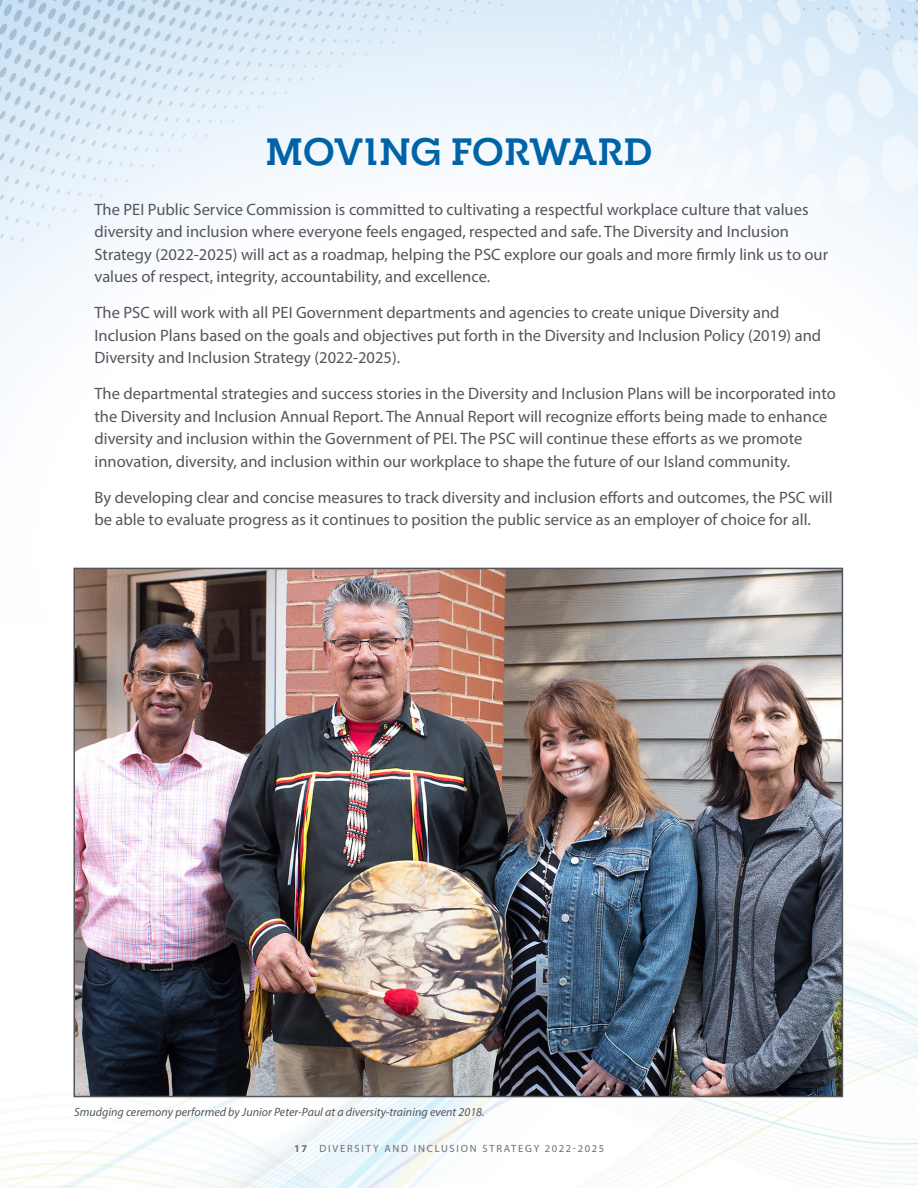
<style>
.page{position:relative;width:918px;height:1188px;background:#fff}
.page>*{position:absolute;margin:0;border:0;box-sizing:border-box;transform-origin:0 0}
.t1{font:700 37.5px "RNS Camelia";letter-spacing:-.02em;color:#0163a7}
.t2{font:16.5px/22.5px "Myriad Pro";color:#54555a}
.t3{font:italic 12px "Myriad Pro";color:#54555a}
.Caption__Centre{font:10.5px "Myriad Pro";letter-spacing:.17em;color:#6c6d70}
.Caption__Centre-2{font:700 10.5px "Myriad Pro";color:#6c6d70}
</style>
<div class="page">
<img style="left:0;top:864px;width:918px;height:324px">
<img style="left:0;top:0;width:918px;height:623px">
<img style="left:77px;top:571px;width:763px;height:523px">
<h2 class="t1" style="left:265px;top:128px;width:389px">MOVING FORWARD</h2>
<h2 class="t2" style="left:94px;top:198px;width:735px">The PEI Public Service Commission is committed to cultivating a respectful workplace culture that values diversity and inclusion where everyone feels engaged, respected and safe. The Diversity and Inclusion Strategy (2022-2025) will act as a roadmap, helping the PSC explore our goals and more firmly link us to our values of respect, integrity, accountability, and excellence.</h2>
<h2 class="t2" style="left:94px;top:301px;width:728px">The PSC will work with all PEI Government departments and agencies to create unique Diversity and<br>Inclusion Plans based on the goals and objectives put forth in the Diversity and Inclusion Policy (2019) and<br>Diversity and Inclusion Strategy (2022-2025).</h2>
<h2 class="t2" style="left:94px;top:382px;width:743px">The departmental strategies and success stories in the Diversity and Inclusion Plans will be incorporated into the Diversity and Inclusion Annual Report. The Annual Report will recognize efforts being made to enhance diversity and inclusion within the Government of PEI. The PSC will continue these efforts as we promote innovation, diversity, and inclusion within our workplace to shape the future of our Island community.</h2>
<h2 class="t2" style="left:94px;top:486px;width:740px">By developing clear and concise measures to track diversity and inclusion efforts and outcomes, the PSC will be able to evaluate progress as it continues to position the public service as an employer of choice for all.</h2>
<p class="t3" style="left:74px;top:1105px;width:412px">Smudging ceremony performed by Junior Peter-Paul at a diversity-training event 2018.</p>
<p class="Caption__Centre-2" style="left:294px;top:1142px;width:15px">17</p>
<p class="Caption__Centre" style="left:319px;top:1142px;width:286px">DIVERSITY AND INCLUSION STRATEGY 2022-2025</p>
</div>
